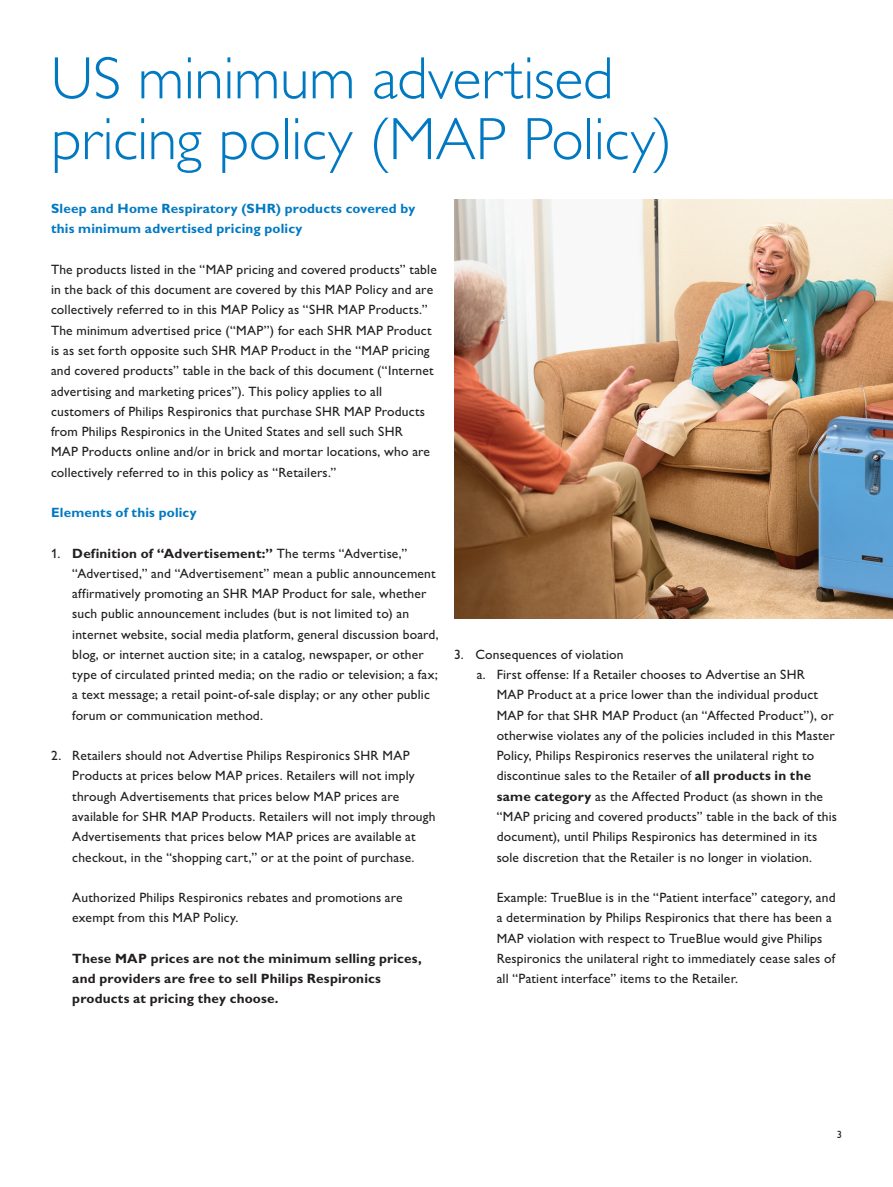
<style>
.page{position:relative;width:893px;height:1187px;background:#fff}
.page>*{position:absolute;margin:0;border:0;box-sizing:border-box;transform-origin:0 0}
._12_Main_heading_2_M{font:60px/60.8px "Gill Sans Alt One WGL Light";letter-spacing:-.01em;color:#0079c2}
._01_Body_Text{font:13.5px/20.2px "Gill Sans Alt One WGL";letter-spacing:.015em;color:#231f20}
._01_Body_Text-2{font:700 13.5px/20.2px "Gill Sans Alt One WGL";letter-spacing:.015em;color:#231f20}
._02_Body_text_headin{font:700 13.5px/20.2px "Gill Sans Alt One WGL";letter-spacing:.015em;color:#0079c2}
.t1{font:10.5px "Gill Sans Alt One WGL";color:#231f20}
.s1{font-weight:700}
</style>
<div class="page">
<img style="left:455px;top:200px;width:438px;height:418px">
<p class="_12_Main_heading_2_M" style="left:51px;top:48px;width:623px">US minimum advertised pricing policy (MAP Policy)</p>
<p class="_02_Body_text_headin" style="left:51px;top:198px;width:366px">Sleep and Home Respiratory (SHR) products covered by this minimum advertised pricing policy</p>
<p class="_01_Body_Text" style="left:51px;top:259px;width:387px">The products listed in the “MAP pricing and covered products” table in the back of this document are covered by this MAP Policy and are collectively referred to in this MAP Policy as “SHR MAP Products.” The minimum advertised price (“MAP”) for each SHR MAP Product is as set forth opposite such SHR MAP Product in the “MAP pricing and covered products” table in the back of this document (“Internet advertising and marketing prices”). This policy applies to all customers of Philips Respironics that purchase SHR MAP Products from Philips Respironics in the United States and sell such SHR<br>MAP Products online and/or in brick and mortar locations, who are collectively referred to in this policy as “Retailers.”</p>
<p class="_02_Body_text_headin" style="left:51px;top:502px;width:147px">Elements of this policy</p>
<p class="_01_Body_Text" style="left:72px;top:542px;width:368px;text-indent:-21px">1. <span class="s1">Definition of “Advertisement:”</span> The terms “Advertise,” “Advertised,” and “Advertisement” mean a public announcement affirmatively promoting an SHR MAP Product for sale, whether such public announcement includes (but is not limited to) an internet website, social media platform, general discussion board, blog, or internet auction site; in a catalog, newspaper, or other type of circulated printed media; on the radio or television; a fax; a text message; a retail point-of-sale display; or any other public forum or communication method.</p>
<p class="_01_Body_Text" style="left:72px;top:745px;width:365px;text-indent:-21px">2. Retailers should not Advertise Philips Respironics SHR MAP Products at prices below MAP prices. Retailers will not imply through Advertisements that prices below MAP prices are available for SHR MAP Products. Retailers will not imply through Advertisements that prices below MAP prices are available at checkout, in the “shopping cart,” or at the point of purchase.</p>
<p class="_01_Body_Text" style="left:72px;top:887px;width:332px">Authorized Philips Respironics rebates and promotions are exempt from this MAP Policy.</p>
<p class="_01_Body_Text-2" style="left:72px;top:947px;width:351px">These MAP prices are not the minimum selling prices, and providers are free to sell Philips Respironics products at pricing they choose.</p>
<p class="_01_Body_Text" style="left:454px;top:644px;width:171px">3. Consequences of violation</p>
<p class="_01_Body_Text" style="left:497px;top:664px;width:342px;text-indent:-20px">a. First offense: If a Retailer chooses to Advertise an SHR<br>MAP Product at a price lower than the individual product MAP for that SHR MAP Product (an “Affected Product”), or otherwise violates any of the policies included in this Master Policy, Philips Respironics reserves the unilateral right to discontinue sales to the Retailer of <span class="s1">all products in the same category</span> as the Affected Product (as shown in the “MAP pricing and covered products” table in the back of this document), until Philips Respironics has determined in its sole discretion that the Retailer is no longer in violation.</p>
<p class="_01_Body_Text" style="left:497px;top:887px;width:340px">Example: TrueBlue is in the “Patient interface” category, and a determination by Philips Respironics that there has been a MAP violation with respect to TrueBlue would give Philips Respironics the unilateral right to immediately cease sales of all “Patient interface” items to the Retailer.</p>
<p class="t1" style="left:837px;top:1127px;width:7px">3</p>
</div>
